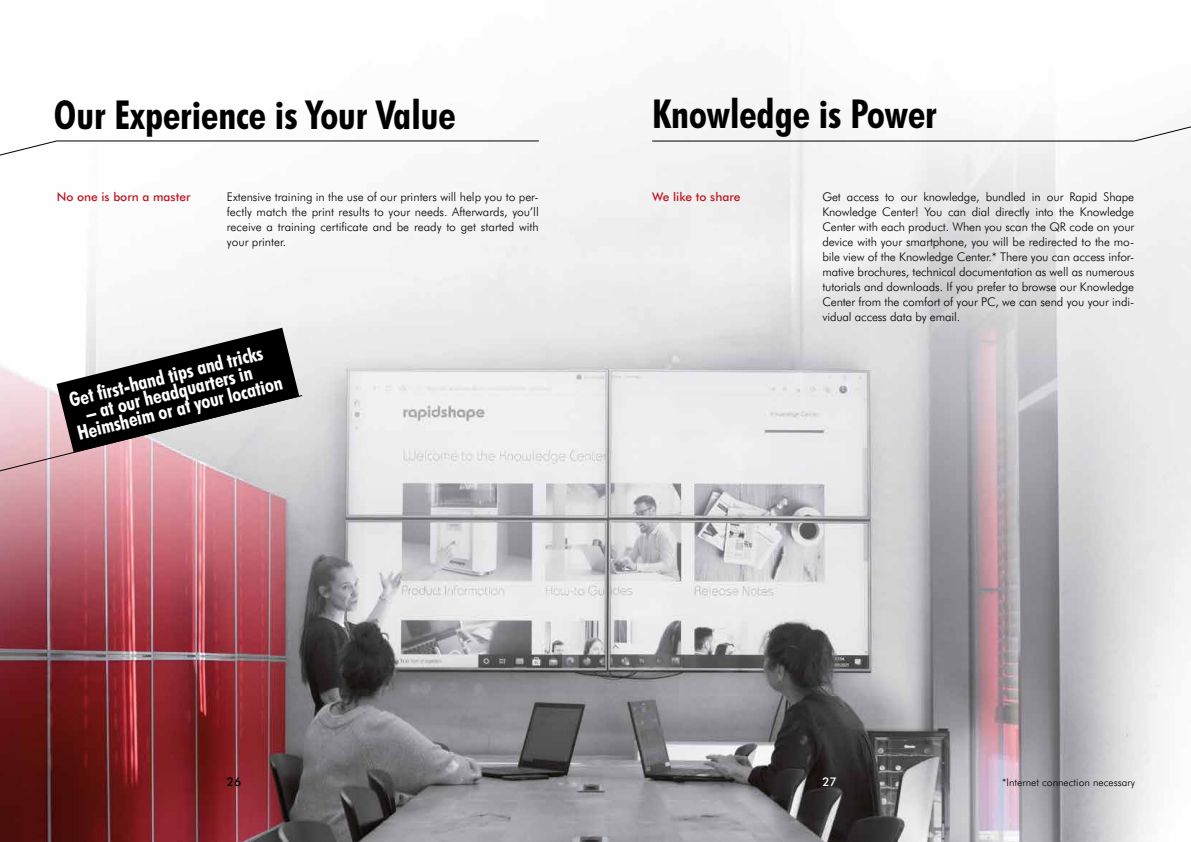
<style>
.page{position:relative;width:1191px;height:842px;background:#fff}
.page>*{position:absolute;margin:0;border:0;box-sizing:border-box;transform-origin:0 0}
.t1{font:700 condensed 40px "Futura BT";color:#000}
.t2{font:700 condensed 20px/17px "Futura BT";color:#fff}
.t3{font:300 12px/15px "Futura BT";letter-spacing:-.005em;color:#000;text-align:justify}
.t4{font:500 12px "Futura BT";color:#be1622}
.t5{font:500 12px "Futura BT";color:#000}
.t6{font:500 12px "Futura BT";color:#fff}
.t7{font:300 10.5px "Futura BT";color:#000}
</style>
<div class="page">
<img style="left:0;top:107px;width:1191px;height:735px">
<svg style="left:651px;top:123px;width:540px;height:19px"></svg>
<svg style="left:0;top:140px;width:539px;height:19px"></svg>
<svg style="left:0;top:328px;width:303px;height:147px"></svg>
<h1 class="t1" style="left:54px;top:90px;width:403px">Our Experience is Your Value</h1>
<p class="t4" style="left:57px;top:189px;width:135px">No one is born a master</p>
<p class="t3" style="left:227px;top:189px;width:313px">Extensive training in the use of our printers will help you to per&shy;fectly match the print results to your needs. Afterwards, you’ll receive a training certificate and be ready to get started with your printer.</p>
<h2 class="t2" style="left:67px;top:392px;width:201px;rotate:-14deg">Get fi rst-hand tips and tricks</h2>
<h2 class="t2" style="left:71px;top:408px;width:212px;text-indent:13px;rotate:-14deg">– at our headquarters in<br>Heimsheim or at your location</h2>
<h1 class="t1" style="left:652px;top:89px;width:286px">Knowledge is Power</h1>
<p class="t4" style="left:652px;top:189px;width:90px">We like to share</p>
<p class="t3" style="left:822px;top:189px;width:313px">Get access to our knowledge, bundled in our Rapid Shape Knowledge Center! You can dial directly into the Knowledge Center with each product. When you scan the QR code on your device with your smartphone, you will be redirected to the mo&shy;bile view of the Knowledge Center.* There you can access infor&shy;mative brochures, technical documentation as well as numerous tutorials and downloads. If you prefer to browse our Knowledge Center from the comfort of your PC, we can send you your indi&shy;vidual access data by email.</p>
<p class="t5" style="left:227px;top:774px;width:16px">26</p>
<p class="t6" style="left:822px;top:774px;width:16px">27</p>
<p class="t7" style="left:1002px;top:776px;width:134px">*Internet connection necessary</p>
</div>
